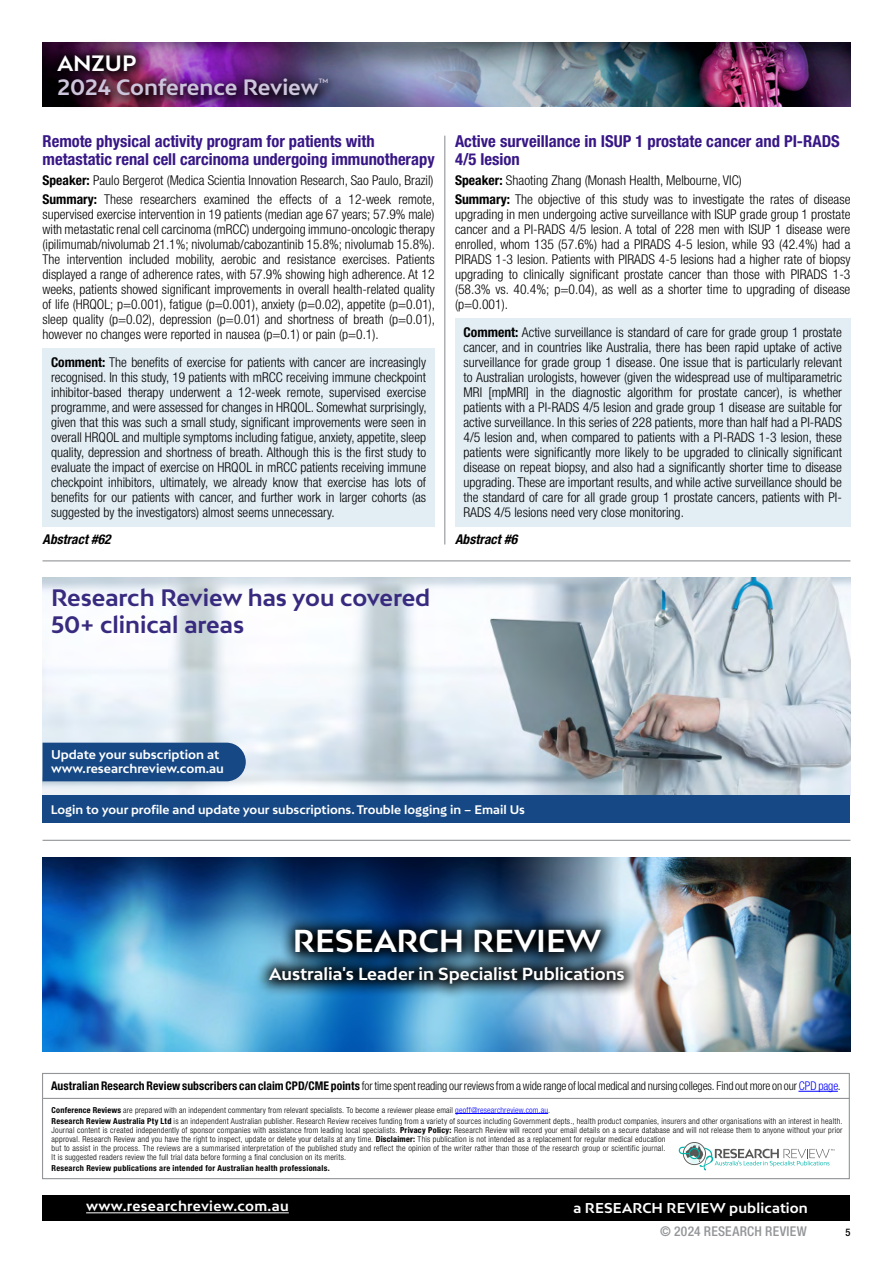
<style>
.page{position:relative;width:893px;height:1263px;background:#fff}
.page>*{position:absolute;margin:0;border:0;box-sizing:border-box;transform-origin:0 0}
.t1{font:700 30px "Bw Mitga";color:#fff}
.t2{font:700 22.5px/27px "Bw Mitga";color:#382b7f}
.t3{font:700 21px "Bw Mitga";letter-spacing:-.005em;color:#cdc5db}
.t4{font:700 21px "Bw Mitga";color:#fff}
.t5{font:700 condensed 16.5px/18px "Helvetica Neue LT Pro";color:#381786}
.t6{font:700 16.5px "Bw Mitga";color:#fff}
.t7{font:300 condensed 13.5px/15px "Helvetica Neue LT Pro";color:#000;text-align:justify}
.t8{font:700 13.5px "Bw Mitga";letter-spacing:.01em;color:#fff}
.t9{font:italic 700 condensed 13.5px "Helvetica Neue LT Pro";color:#000}
.t10{font:500 condensed 13.5px "Helvetica Neue LT Pro";letter-spacing:.02em;color:#939598}
.t11{font:300 condensed 12px "Helvetica Neue LT Pro";letter-spacing:-.01em;color:#000}
.t12{font:700 12px/13.5px "Bw Mitga";color:#fff}
.t13{font:700 11.7px "Bw Mitga";color:#fff}
.t14{font:500 condensed 10.5px "Helvetica Neue LT Pro";color:#000}
.t15{font:300 condensed 8.25px/9px "Helvetica Neue LT Pro";letter-spacing:.025em;color:#000}
.t16{font:700 condensed 8.25px "Helvetica Neue LT Pro";letter-spacing:.03em;color:#000}
.t17{font:700 6px "Bw Mitga";color:#cdc5db;scale:.95 1}
.s1{font-weight:700}
.s2{color:#00f}
</style>
<div class="page">
<div style="left:43px;top:1195px;width:807px;height:25px;background:#000"></div>
<hr style="left:86px;top:1212px;width:203px;height:1px;background:#fff">
<hr style="left:455px;top:1113px;width:93px;height:1px;background:#00f">
<hr style="left:798px;top:1091px;width:40px;height:1px;background:#00f">
<div style="left:42px;top:1073px;width:808px;height:106px;border:1px solid #939598"></div>
<hr style="left:43px;top:1098px;width:807px;height:1px;background:#939598">
<svg style="left:679px;top:1142px;width:155px;height:28px"></svg>
<hr style="left:43px;top:560px;width:807px;height:1px;background:#939598">
<hr style="left:444px;top:136px;width:1px;height:408px;background:#939598">
<img style="left:43px;top:858px;width:807px;height:193px">
<img style="left:253px;top:913px;width:388px;height:87px">
<div style="left:43px;top:349px;width:392px;height:178px;background:#e2edf4"></div>
<div style="left:455px;top:319px;width:395px;height:208px;background:#e2edf4"></div>
<img style="left:43px;top:577px;width:807px;height:218px">
<div style="left:43px;top:743px;width:203px;height:38px;background:#164885"></div>
<div style="left:43px;top:795px;width:807px;height:28px;background:#164885"></div>
<hr style="left:43px;top:840px;width:807px;height:1px;background:#939598">
<img style="left:152px;top:43px;width:698px;height:63px">
<svg style="left:42px;top:42px;width:110px;height:46px;background:#40193c"></svg>
<img style="left:43px;top:64px;width:299px;height:43px">
<h3 class="t4" style="left:57px;top:49px;width:80px">ANZUP</h3>
<h3 class="t3" style="left:57px;top:73px;width:263px">2024 Conference Review</h3>
<p class="t17" style="left:319px;top:77px;width:11px">TM</p>
<p class="t5" style="left:43px;top:132px;width:394px">Remote physical activity program for patients with metastatic renal cell carcinoma undergoing immunotherapy</p>
<p class="t7" style="left:43px;top:170px;width:394px;line-height:19.2px"><span class="s1">Speaker:</span> Paulo Bergerot (Medica Scientia Innovation Research, Sao Paulo, Brazil)<br><span class="s1">Summary:</span> These researchers examined the effects of a 12-week remote,</p>
<p class="t7" style="left:43px;top:207px;width:394px">supervised exercise intervention in 19 patients (median age 67 years; 57.9% male) with metastatic renal cell carcinoma (mRCC) undergoing immuno-oncologic therapy (ipilimumab/nivolumab 21.1%; nivolumab/cabozantinib 15.8%; nivolumab 15.8%).<br>The intervention included mobility, aerobic and resistance exercises. Patients displayed a range of adherence rates, with 57.9% showing high adherence. At 12 weeks, patients showed significant improvements in overall health-related quality of life (HRQOL; p=0.001), fatigue (p=0.001), anxiety (p=0.02), appetite (p=0.01), sleep quality (p=0.02), depression (p=0.01) and shortness of breath (p=0.01), however no changes were reported in nausea (p=0.1) or pain (p=0.1).</p>
<p class="t7" style="left:51px;top:354px;width:377px"><span class="s1">Comment:</span> The benefits of exercise for patients with cancer are increasingly recognised. In this study, 19 patients with mRCC receiving immune checkpoint inhibitor-based therapy underwent a 12-week remote, supervised exercise programme, and were assessed for changes in HRQOL. Somewhat surprisingly, given that this was such a small study, significant improvements were seen in overall HRQOL and multiple symptoms including fatigue, anxiety, appetite, sleep quality, depression and shortness of breath. Although this is the first study to evaluate the impact of exercise on HRQOL in mRCC patients receiving immune checkpoint inhibitors, ultimately, we already know that exercise has lots of benefits for our patients with cancer, and further work in larger cohorts (as suggested by the investigators) almost seems unnecessary.</p>
<p class="t9" style="left:43px;top:531px;width:70px">Abstract #62</p>
<h2 class="t2" style="left:51px;top:584px;width:381px">Research Review has you covered<br>50+ clinical areas</h2>
<p class="t5" style="left:455px;top:132px;width:386px">Active surveillance in ISUP 1 prostate cancer and PI-RADS<br>4/5 lesion</p>
<p class="t7" style="left:455px;top:170px;width:397px;line-height:19.2px"><span class="s1">Speaker:</span> Shaoting Zhang (Monash Health, Melbourne, VIC)<br><span class="s1">Summary:</span> The objective of this study was to investigate the rates of disease</p>
<p class="t7" style="left:455px;top:207px;width:397px">upgrading in men undergoing active surveillance with ISUP grade group 1 prostate cancer and a PI-RADS 4/5 lesion. A total of 228 men with ISUP 1 disease were enrolled, whom 135 (57.6%) had a PIRADS 4-5 lesion, while 93 (42.4%) had a PIRADS 1-3 lesion. Patients with PIRADS 4-5 lesions had a higher rate of biopsy upgrading to clinically significant prostate cancer than those with PIRADS 1-3 (58.3% vs. 40.4%; p=0.04), as well as a shorter time to upgrading of disease (p=0.001).</p>
<p class="t7" style="left:463px;top:324px;width:380px"><span class="s1">Comment:</span> Active surveillance is standard of care for grade group 1 prostate cancer, and in countries like Australia, there has been rapid uptake of active surveillance for grade group 1 disease. One issue that is particularly relevant to Australian urologists, however (given the widespread use of multiparametric MRI [mpMRI] in the diagnostic algorithm for prostate cancer), is whether patients with a PI-RADS 4/5 lesion and grade group 1 disease are suitable for active surveillance. In this series of 228 patients, more than half had a PI-RADS 4/5 lesion and, when compared to patients with a PI-RADS 1-3 lesion, these patients were significantly more likely to be upgraded to clinically significant disease on repeat biopsy, and also had a significantly shorter time to disease upgrading. These are important results, and while active surveillance should be the standard of care for all grade group 1 prostate cancers, patients with PI-RADS 4/5 lesions need very close monitoring.</p>
<p class="t9" style="left:455px;top:531px;width:64px">Abstract #6</p>
<p class="t12" style="left:51px;top:748px;width:174px">Update your subscription at www.researchreview.com.au</p>
<p class="t13" style="left:51px;top:802px;width:476px">Login to your profile and update your subscriptions. Trouble logging in – Email Us</p>
<h1 class="t1" style="left:293px;top:921px;width:310px">RESEARCH REVIEW</h1>
<p class="t6" style="left:269px;top:963px;width:357px">Australia's Leader in Specialist Publications</p>
<p class="t11" style="left:51px;top:1079px;width:791px"><span class="s1">Australian Research Review subscribers can claim CPD/CME points</span> for time spent reading our reviews from a wide range of local medical and nursing colleges. Find out more on our <span class="s2">CPD page</span>.</p>
<p class="t15" style="left:52px;top:1104px;width:792px;line-height:11.1px"><span class="s1">Conference Reviews</span> are prepared with an independent commentary from relevant specialists. To become a reviewer please email <span class="s2">geoff@researchreview.com.au</span>.<br><span class="s1">Research Review Australia Pty Ltd</span> is an independent Australian publisher. Research Review receives funding from a variety of sources including Government depts., health product companies, insurers and other organisations with an interest in health.</p>
<p class="t15" style="left:52px;top:1125px;width:792px">Journal content is created independently of sponsor companies with assistance from leading local specialists. <span class="s1">Privacy Policy:</span> Research Review will record your email details on a secure database and will not release them to anyone without your prior approval. Research Review and you have the right to inspect, update or delete your details at any time. <span class="s1">Disclaimer:</span> This publication is not intended as a replacement for regular medical education<br>but to assist in the process. The reviews are a summarised interpretation of the published study and reflect the opinion of the writer rather than those of the research group or scientific journal.<br>It is suggested readers review the full trial data before forming a final conclusion on its merits.</p>
<p class="t16" style="left:52px;top:1163px;width:280px">Research Review publications are intended for Australian health professionals.</p>
<p class="t8" style="left:86px;top:1197px;width:204px">www.researchreview.com.au</p>
<p class="t8" style="left:574px;top:1199px;width:236px">a RESEARCH REVIEW publication</p>
<p class="t10" style="left:660px;top:1223px;width:148px">© 2024 RESEARCH REVIEW</p>
<p class="t14" style="left:845px;top:1226px;width:7px">5</p>
</div>
